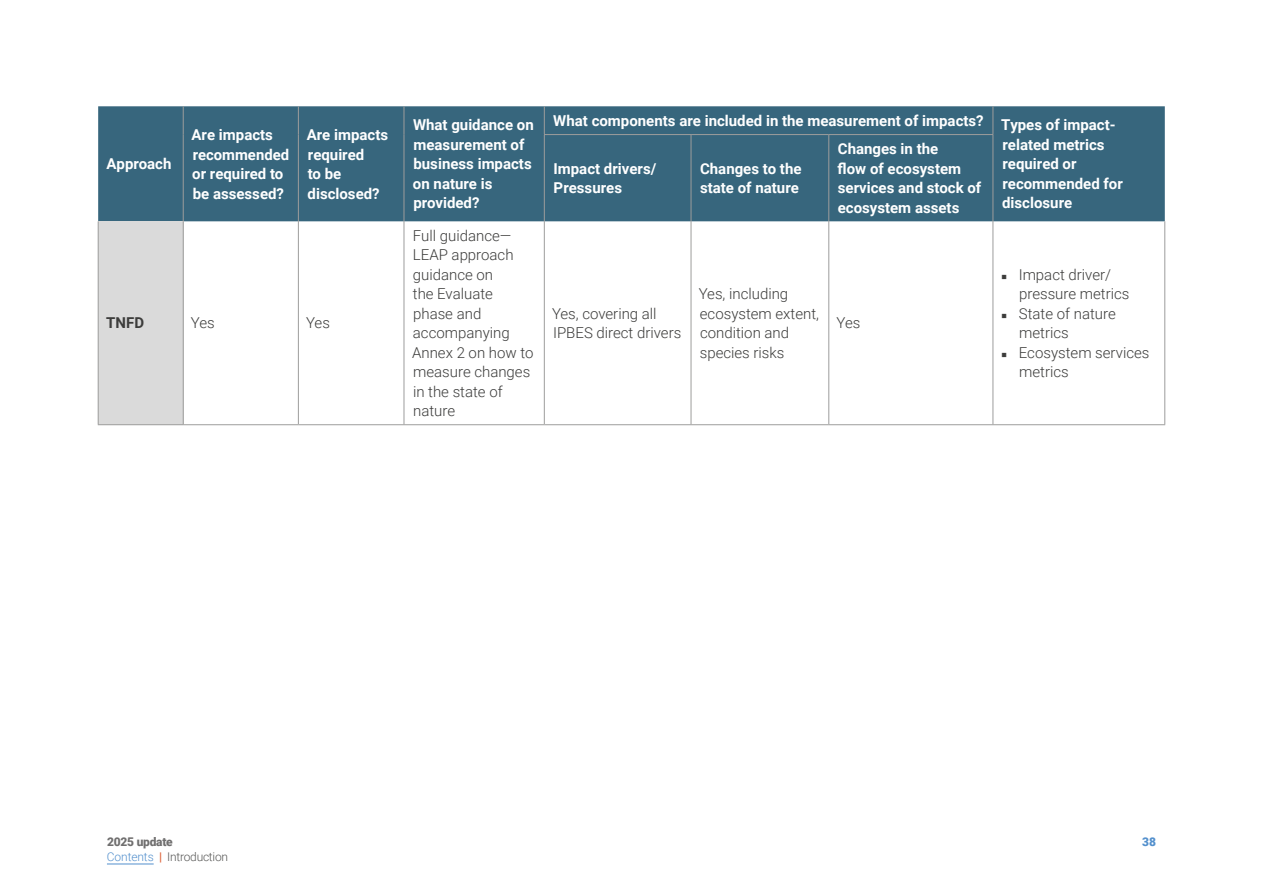
<style>
.page{position:relative;width:1263px;height:893px;background:#fff}
.page>*{position:absolute;margin:0;border:0;box-sizing:border-box;transform-origin:0 0}
.t1{font:700 15px/19.5px "Roboto";color:#fff}
.t2{font:300 15px/19.5px "Roboto";color:#3c3c3b}
.t3{font:700 15px "Roboto";color:#3c3c3b}
.t4{font:300 12px "Roboto";letter-spacing:-.02em;color:#575756}
.t5{font:900 12px "Roboto";letter-spacing:-.02em;color:#706f6f}
.t6{font:900 12px "Roboto";color:#5390cd}
.s1{color:#5390cd}
.s2{font-weight:700;color:#de6941}
</style>
<div class="page">
<hr style="left:107px;top:864px;width:47px;height:1px;background:#5390cd">
<div style="left:98px;top:106px;width:1067px;height:115px;background:#37667d"></div>
<div style="left:98px;top:221px;width:85px;height:204px;background:#dadada"></div>
<svg style="left:183px;top:106px;width:1px;height:29px"></svg>
<svg style="left:298px;top:106px;width:1px;height:29px"></svg>
<svg style="left:404px;top:106px;width:1px;height:29px"></svg>
<hr style="left:183px;top:135px;width:1px;height:86px;background:#9d9d9c">
<hr style="left:298px;top:135px;width:1px;height:86px;background:#9d9d9c">
<hr style="left:404px;top:135px;width:1px;height:86px;background:#9d9d9c">
<svg style="left:544px;top:106px;width:1px;height:28px"></svg>
<svg style="left:992px;top:106px;width:1px;height:28px"></svg>
<hr style="left:544px;top:134px;width:147px;height:1px;background:#9d9d9c">
<hr style="left:544px;top:135px;width:1px;height:86px;background:#9d9d9c">
<hr style="left:691px;top:134px;width:138px;height:1px;background:#9d9d9c">
<hr style="left:691px;top:135px;width:1px;height:86px;background:#9d9d9c">
<hr style="left:829px;top:134px;width:164px;height:1px;background:#9d9d9c">
<hr style="left:828px;top:135px;width:1px;height:86px;background:#9d9d9c">
<hr style="left:992px;top:135px;width:1px;height:86px;background:#9d9d9c">
<hr style="left:298px;top:221px;width:1px;height:203px;background:#9d9d9c">
<hr style="left:404px;top:221px;width:1px;height:203px;background:#9d9d9c">
<hr style="left:544px;top:221px;width:1px;height:203px;background:#9d9d9c">
<hr style="left:691px;top:221px;width:1px;height:203px;background:#9d9d9c">
<hr style="left:828px;top:221px;width:1px;height:203px;background:#9d9d9c">
<hr style="left:992px;top:221px;width:1px;height:203px;background:#9d9d9c">
<hr style="left:1164px;top:221px;width:1px;height:203px;background:#9d9d9c">
<hr style="left:183px;top:424px;width:115px;height:1px;background:#9d9d9c">
<hr style="left:298px;top:424px;width:106px;height:1px;background:#9d9d9c">
<hr style="left:404px;top:424px;width:140px;height:1px;background:#9d9d9c">
<hr style="left:544px;top:424px;width:147px;height:1px;background:#9d9d9c">
<hr style="left:691px;top:424px;width:138px;height:1px;background:#9d9d9c">
<hr style="left:829px;top:424px;width:164px;height:1px;background:#9d9d9c">
<hr style="left:993px;top:424px;width:172px;height:1px;background:#9d9d9c">
<hr style="left:98px;top:221px;width:1px;height:203px;background:#9d9d9c">
<hr style="left:183px;top:221px;width:1px;height:203px;background:#9d9d9c">
<hr style="left:98px;top:424px;width:85px;height:1px;background:#9d9d9c">
<p class="t1" style="left:106px;top:154px;width:66px">Approach</p>
<p class="t1" style="left:192px;top:125px;width:99px">Are impacts recommended or required to be assessed?</p>
<p class="t1" style="left:307px;top:125px;width:83px">Are impacts required<br>to be disclosed?</p>
<p class="t1" style="left:413px;top:115px;width:122px">What guidance on measurement of business impacts on nature is provided?</p>
<p class="t1" style="left:1002px;top:108px;width:115px;line-height:23.9px;text-indent:-449px">What components are included in the measurement of impacts? Types of impact&shy;related metrics</p>
<p class="t1" style="left:838px;top:139px;width:145px">Changes in the<br>flow of ecosystem services and stock of ecosystem assets</p>
<p class="t1" style="left:1002px;top:154px;width:122px">required or recommended for disclosure</p>
<p class="t1" style="left:553px;top:158px;width:104px">Impact drivers/<br>Pressures</p>
<p class="t1" style="left:700px;top:158px;width:103px">Changes to the state of nature</p>
<p class="t3" style="left:106px;top:313px;width:39px">TNFD</p>
<p class="t2" style="left:191px;top:313px;width:25px">Yes</p>
<p class="t2" style="left:306px;top:313px;width:25px">Yes</p>
<p class="t2" style="left:412px;top:225px;width:123px">Full guidance—<br>LEAP approach guidance on<br>the Evaluate phase and accompanying<br>Annex 2 on how to measure changes in the state of nature</p>
<p class="t2" style="left:552px;top:303px;width:131px">Yes, covering all<br>IPBES direct drivers</p>
<p class="t2" style="left:699px;top:284px;width:122px">Yes, including ecosystem extent, condition and species risks</p>
<p class="t2" style="left:836px;top:313px;width:25px">Yes</p>
<p class="t2" style="left:1000px;top:264px;width:112px">◾ Impact driver/</p>
<p class="t2" style="left:1019px;top:284px;width:112px">pressure metrics</p>
<p class="t2" style="left:1000px;top:303px;width:117px">◾ State of nature</p>
<p class="t2" style="left:1019px;top:323px;width:51px">metrics</p>
<p class="t2" style="left:1000px;top:342px;width:151px">◾ Ecosystem services</p>
<p class="t2" style="left:1019px;top:362px;width:51px">metrics</p>
<p class="t5" style="left:107px;top:833px;width:67px">2025 update</p>
<p class="t6" style="left:1142px;top:833px;width:15px">38</p>
<p class="t4" style="left:107px;top:848px;width:123px"><span class="s1">Contents</span> <span class="s2">|</span> Introduction</p>
</div>
